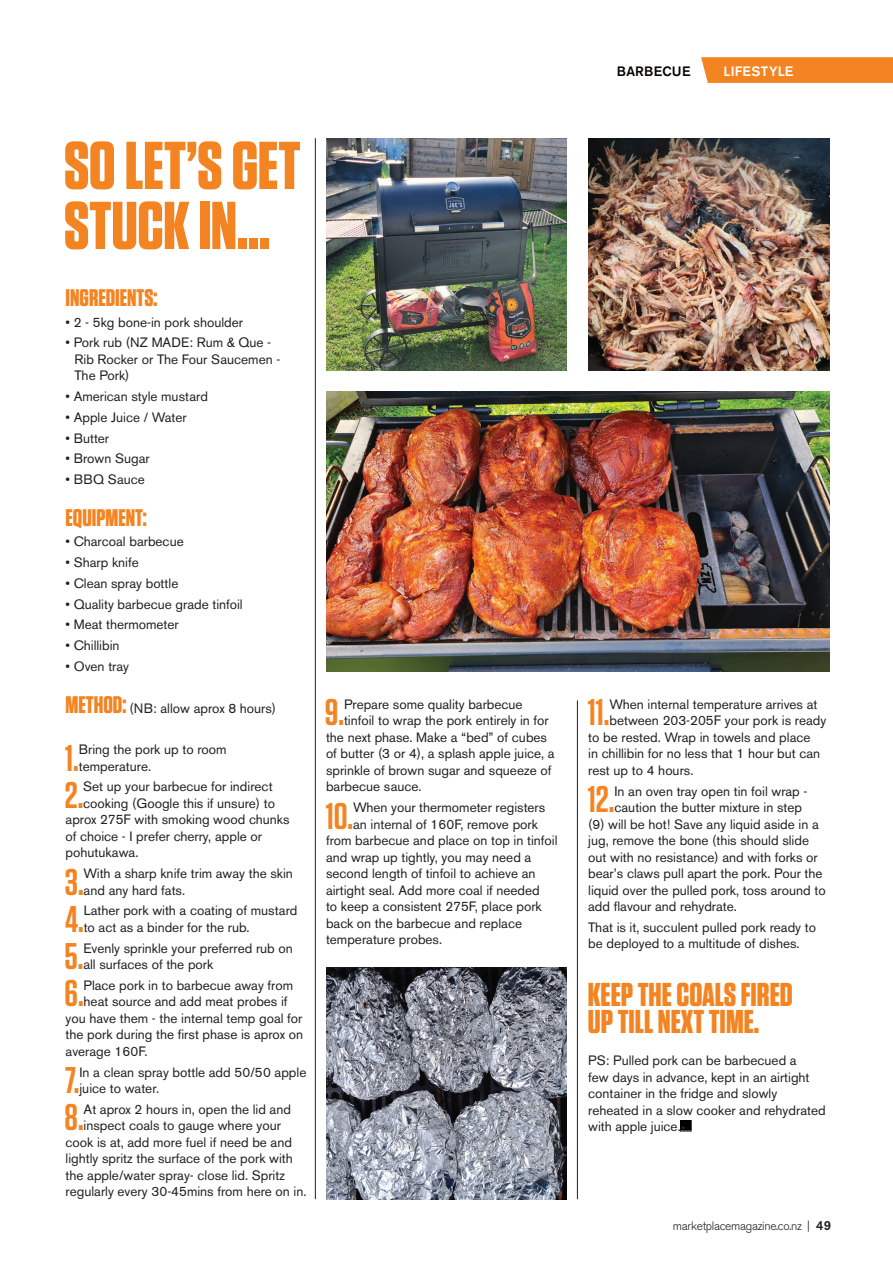
<style>
.page{position:relative;width:893px;height:1263px;background:#fff}
.page>*{position:absolute;margin:0;border:0;box-sizing:border-box;transform-origin:0 0}
.t1{font:700 67.5px/60px "Tungsten";letter-spacing:-.005em;color:#f38421}
.List_Style{font:600 37.05px "Tungsten";color:#f38421}
.List_Style-2{font:700 33px/27px "Tungsten";color:#f38421}
.List_Style-3{font:700 24px "Tungsten";color:#f38421}
.List_Style-4{font:13.5px/16.5px "Akzidenz Grotesk";color:#231f20}
.t2{font:500 13.5px "Akzidenz Grotesk BE";letter-spacing:.015em;color:#fff}
.t3{font:500 13.5px "Akzidenz Grotesk BE";letter-spacing:.02em;color:#080302}
.t4{font:300 12px "Akzidenz Grotesk BQ";letter-spacing:-.025em;color:#231f20}
.s1{font-family:"Tungsten";font-weight:700;font-size:24px;color:#f38421}
.s2{font-weight:500;font-size:13.2px}
</style>
<div class="page">
<svg style="left:701px;top:57px;width:192px;height:26px;background:#f38727"></svg>
<img style="left:326px;top:392px;width:503px;height:280px">
<img style="left:588px;top:139px;width:241px;height:231px">
<img style="left:326px;top:138px;width:241px;height:233px">
<img style="left:326px;top:967px;width:241px;height:232px">
<svg style="left:681px;top:1120px;width:10px;height:11px"></svg>
<hr style="left:315px;top:138px;width:1px;height:1061px;background:#231f20">
<hr style="left:577px;top:700px;width:1px;height:499px;background:#231f20">
<p class="t1" style="left:64px;top:138px;width:238px">SO LET’S GET<br>STUCK IN...</p>
<p class="List_Style-3" style="left:66px;top:285px;width:93px">INGREDIENTS:</p>
<p class="List_Style-4" style="left:66px;top:314px;width:179px">• 2 - 5kg bone-in pork shoulder</p>
<p class="List_Style-4" style="left:75px;top:334px;width:207px;text-indent:-9px">• Pork rub (NZ MADE: Rum &amp; Que -<br>Rib Rocker or The Four Saucemen -<br>The Pork)</p>
<p class="List_Style-4" style="left:66px;top:388px;width:144px">• American style mustard</p>
<p class="List_Style-4" style="left:66px;top:409px;width:123px">• Apple Juice / Water</p>
<p class="List_Style-4" style="left:66px;top:430px;width:45px">• Butter</p>
<p class="List_Style-4" style="left:66px;top:450px;width:86px">• Brown Sugar</p>
<p class="List_Style-4" style="left:66px;top:471px;width:81px">• BBQ Sauce</p>
<p class="List_Style-3" style="left:66px;top:504px;width:83px">EQUIPMENT:</p>
<p class="List_Style-4" style="left:66px;top:533px;width:120px">• Charcoal barbecue</p>
<p class="List_Style-4" style="left:66px;top:554px;width:75px">• Sharp knife</p>
<p class="List_Style-4" style="left:66px;top:575px;width:114px">• Clean spray bottle</p>
<p class="List_Style-4" style="left:66px;top:596px;width:179px">• Quality barbecue grade tinfoil</p>
<p class="List_Style-4" style="left:66px;top:616px;width:115px">• Meat thermometer</p>
<p class="List_Style-4" style="left:66px;top:637px;width:55px">• Chillibin</p>
<p class="List_Style-4" style="left:66px;top:658px;width:65px">• Oven tray</p>
<p class="List_Style-4" style="left:66px;top:699px;width:212px"><span class="s1">METHOD:</span> (NB: allow aprox 8 hours)</p>
<p class="List_Style" style="left:65px;top:738px;width:15px">1.</p>
<p class="List_Style-4" style="left:79px;top:741px;width:149px">Bring the pork up to room temperature.</p>
<p class="List_Style" style="left:65px;top:775px;width:20px">2.</p>
<p class="List_Style-4" style="left:83px;top:778px;width:191px">Set up your barbecue for indirect</p>
<p class="List_Style-4" style="left:83px;top:795px;width:193px">cooking (Google this if unsure) to</p>
<p class="List_Style-4" style="left:66px;top:811px;width:225px">aprox 275F with smoking wood chunks</p>
<p class="List_Style-4" style="left:66px;top:828px;width:198px">of choice - I prefer cherry, apple or</p>
<p class="List_Style-4" style="left:66px;top:844px;width:74px">pohutukawa.</p>
<p class="List_Style" style="left:65px;top:862px;width:20px">3.</p>
<p class="List_Style-4" style="left:84px;top:865px;width:211px">With a sharp knife trim away the skin and any hard fats.</p>
<p class="List_Style" style="left:65px;top:899px;width:20px">4.</p>
<p class="List_Style-4" style="left:84px;top:902px;width:215px">Lather pork with a coating of mustard to act as a binder for the rub.</p>
<p class="List_Style" style="left:64px;top:937px;width:20px">5.</p>
<p class="List_Style-4" style="left:83px;top:940px;width:211px">Evenly sprinkle your preferred rub on all surfaces of the pork</p>
<p class="List_Style" style="left:64px;top:974px;width:21px">6.</p>
<p class="List_Style-4" style="left:84px;top:977px;width:211px">Place pork in to barbecue away from</p>
<p class="List_Style-4" style="left:84px;top:993px;width:205px">heat source and add meat probes if</p>
<p class="List_Style-4" style="left:66px;top:1010px;width:238px">you have them - the internal temp goal for</p>
<p class="List_Style-4" style="left:66px;top:1026px;width:239px">the pork during the first phase is aprox on</p>
<p class="List_Style-4" style="left:66px;top:1043px;width:83px">average 160F.</p>
<p class="List_Style" style="left:65px;top:1061px;width:16px">7.</p>
<p class="List_Style-4" style="left:79px;top:1064px;width:228px">In a clean spray bottle add 50/50 apple juice to water.</p>
<p class="List_Style" style="left:65px;top:1098px;width:21px">8.</p>
<p class="List_Style-4" style="left:84px;top:1101px;width:209px">At aprox 2 hours in, open the lid and</p>
<p class="List_Style-4" style="left:84px;top:1117px;width:199px">inspect coals to gauge where your</p>
<p class="List_Style-4" style="left:66px;top:1134px;width:228px">cook is at, add more fuel if need be and</p>
<p class="List_Style-4" style="left:66px;top:1150px;width:229px">lightly spritz the surface of the pork with</p>
<p class="List_Style-4" style="left:66px;top:1167px;width:221px">the apple/water spray- close lid. Spritz</p>
<p class="List_Style-4" style="left:66px;top:1183px;width:242px">regularly every 30-45mins from here on in.</p>
<p class="List_Style" style="left:325px;top:693px;width:21px">9.</p>
<p class="List_Style-4" style="left:344px;top:696px;width:180px">Prepare some quality barbecue</p>
<p class="List_Style-4" style="left:344px;top:712px;width:206px">tinfoil to wrap the pork entirely in for</p>
<p class="List_Style-4" style="left:326px;top:729px;width:223px">the next phase. Make a “bed” of cubes</p>
<p class="List_Style-4" style="left:326px;top:745px;width:230px">of butter (3 or 4), a splash apple juice, a</p>
<p class="List_Style-4" style="left:326px;top:762px;width:227px">sprinkle of brown sugar and squeeze of</p>
<p class="List_Style-4" style="left:326px;top:778px;width:97px">barbecue sauce.</p>
<p class="List_Style" style="left:326px;top:796px;width:29px">10.</p>
<p class="List_Style-4" style="left:353px;top:799px;width:194px">When your thermometer registers</p>
<p class="List_Style-4" style="left:353px;top:815px;width:186px">an internal of 160F, remove pork</p>
<p class="List_Style-4" style="left:326px;top:832px;width:233px">from barbecue and place on top in tinfoil</p>
<p class="List_Style-4" style="left:326px;top:848px;width:207px">and wrap up tightly, you may need a</p>
<p class="List_Style-4" style="left:326px;top:865px;width:211px">second length of tinfoil to achieve an</p>
<p class="List_Style-4" style="left:326px;top:881px;width:215px">airtight seal. Add more coal if needed</p>
<p class="List_Style-4" style="left:326px;top:898px;width:217px">to keep a consistent 275F, place pork</p>
<p class="List_Style-4" style="left:326px;top:914px;width:198px">back on the barbecue and replace</p>
<p class="List_Style-4" style="left:326px;top:931px;width:118px">temperature probes.</p>
<p class="t3" style="left:617px;top:63px;width:75px">BARBECUE</p>
<p class="t2" style="left:724px;top:63px;width:71px">LIFESTYLE</p>
<p class="List_Style" style="left:588px;top:693px;width:23px">11.</p>
<p class="List_Style-4" style="left:609px;top:696px;width:209px">When internal temperature arrives at</p>
<p class="List_Style-4" style="left:609px;top:712px;width:218px">between 203-205F your pork is ready</p>
<p class="List_Style-4" style="left:588px;top:729px;width:224px">to be rested. Wrap in towels and place</p>
<p class="List_Style-4" style="left:588px;top:745px;width:234px">in chillibin for no less that 1 hour but can</p>
<p class="List_Style-4" style="left:588px;top:762px;width:107px">rest up to 4 hours.</p>
<p class="List_Style" style="left:588px;top:780px;width:28px">12.</p>
<p class="List_Style-4" style="left:614px;top:782px;width:194px">In an oven tray open tin foil wrap -</p>
<p class="List_Style-4" style="left:614px;top:799px;width:189px">caution the butter mixture in step</p>
<p class="List_Style-4" style="left:588px;top:815px;width:232px">(9) will be hot! Save any liquid aside in a</p>
<p class="List_Style-4" style="left:588px;top:832px;width:222px">jug, remove the bone (this should slide</p>
<p class="List_Style-4" style="left:588px;top:848px;width:231px">out with no resistance) and with forks or</p>
<p class="List_Style-4" style="left:588px;top:865px;width:236px">bear’s claws pull apart the pork. Pour the</p>
<p class="List_Style-4" style="left:588px;top:881px;width:239px">liquid over the pulled pork, toss around to</p>
<p class="List_Style-4" style="left:588px;top:898px;width:150px">add flavour and rehydrate.</p>
<p class="List_Style-4" style="left:588px;top:919px;width:229px">That is it, succulent pulled pork ready to be deployed to a multitude of dishes.</p>
<p class="List_Style-2" style="left:588px;top:982px;width:206px">KEEP THE COALS FIRED<br>UP TILL NEXT TIME.</p>
<p class="List_Style-4" style="left:588px;top:1052px;width:239px">PS: Pulled pork can be barbecued a<br>few days in advance, kept in an airtight container in the fridge and slowly reheated in a slow cooker and rehydrated with apple juice.</p>
<p class="t4" style="left:673px;top:1219px;width:160px">marketplacemagazine.co.nz | <span class="s2">49</span></p>
</div>
